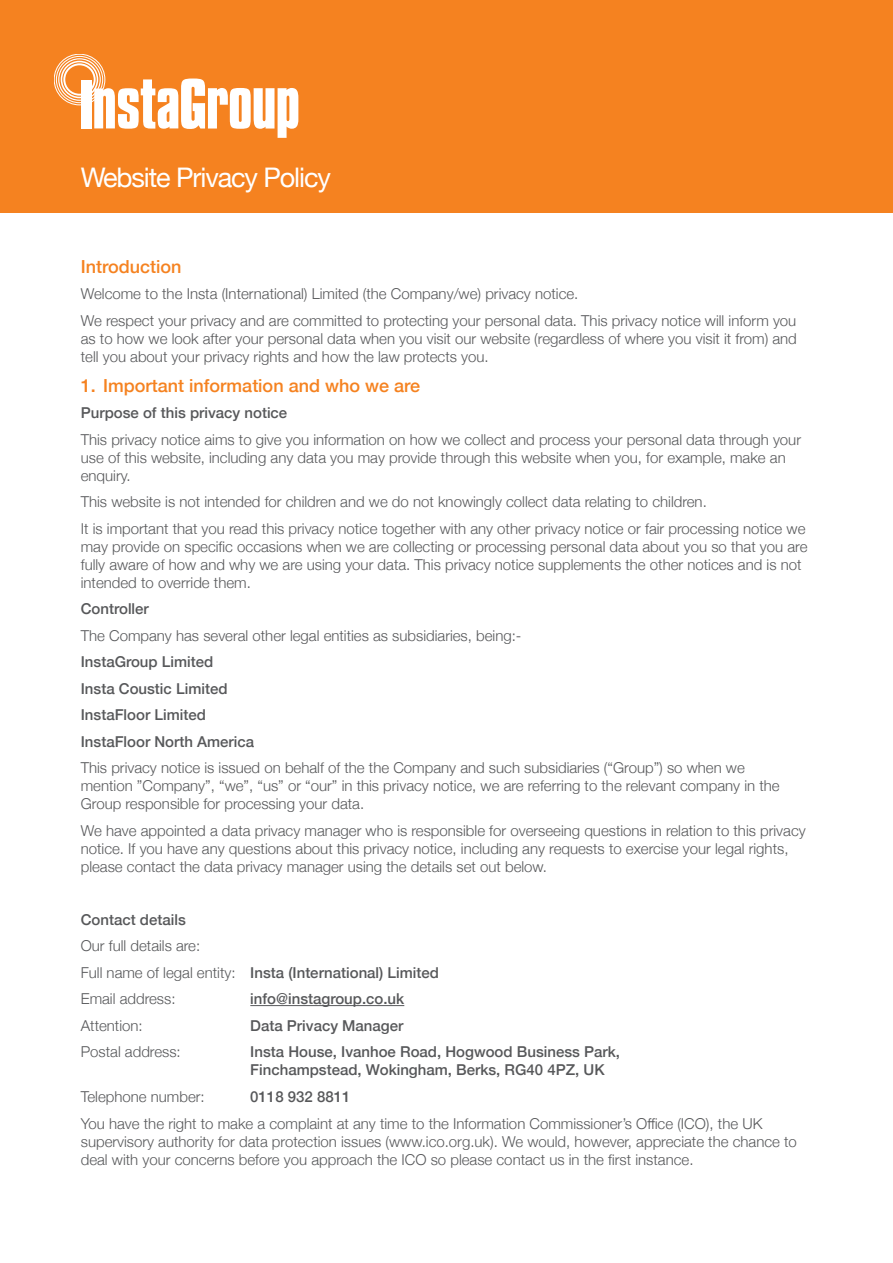
<style>
.page{position:relative;width:893px;height:1263px;background:#fff}
.page>*{position:absolute;margin:0;border:0;box-sizing:border-box;transform-origin:0 0}
.t1{font:27px "Helvetica Neue";letter-spacing:-.04em;color:#fff}
.t2{font:500 18px "Helvetica Neue";color:#f58220}
.t3{font:300 15px/18px "Helvetica Neue";color:#57585a}
.t4{font:500 15px/18px "Helvetica Neue";color:#57585a}
.s1{font-weight:300}
</style>
<div class="page">
<div style="left:0;top:0;width:893px;height:213px;background:#f58220"></div>
<hr style="left:250px;top:1005px;width:154px;height:1px;background:#57585a">
<div style="left:63px;top:63px;width:33px;height:33px;border:2px solid #fff;border-radius:50%"></div>
<div style="left:54px;top:54px;width:51px;height:51px;border:1px solid #fff;border-radius:50%"></div>
<div style="left:56px;top:56px;width:47px;height:47px;border:1px solid #fff;border-radius:50%"></div>
<div style="left:58px;top:58px;width:43px;height:43px;border:1px solid #fff;border-radius:50%"></div>
<div style="left:61px;top:61px;width:37px;height:37px;border:2px solid #fff;border-radius:50%"></div>
<div style="left:81px;top:80px;width:10px;height:48px;background:#fff"></div>
<svg style="left:94px;top:79px;width:204px;height:59px"></svg>
<p class="t1" style="left:81px;top:158px;width:252px">Website Privacy Policy</p>
<p class="t2" style="left:81px;top:252px;width:102px">Introduction</p>
<p class="t3" style="left:81px;top:284px;width:499px">Welcome to the Insta (International) Limited (the Company/we) privacy notice.</p>
<p class="t3" style="left:81px;top:310px;width:718px;text-align:justify">We respect your privacy and are committed to protecting your personal data. This privacy notice will inform you as to how we look after your personal data when you visit our website (regardless of where you visit it from) and tell you about your privacy rights and how the law protects you.</p>
<p class="t2" style="left:81px;top:371px;width:341px">1. Important information and who we are</p>
<p class="t4" style="left:81px;top:403px;width:208px">Purpose of this privacy notice</p>
<p class="t3" style="left:81px;top:429px;width:722px">This privacy notice aims to give you information on how we collect and process your personal data through your use of this website, including any data you may provide through this website when you, for example, make an enquiry.</p>
<p class="t3" style="left:81px;top:492px;width:628px">This website is not intended for children and we do not knowingly collect data relating to children.</p>
<p class="t3" style="left:81px;top:518px;width:728px">It is important that you read this privacy notice together with any other privacy notice or fair processing notice we may provide on specific occasions when we are collecting or processing personal data about you so that you are fully aware of how and why we are using your data. This privacy notice supplements the other notices and is not intended to override them.</p>
<p class="t4" style="left:81px;top:599px;width:70px">Controller</p>
<p class="t3" style="left:81px;top:625px;width:442px">The Company has several other legal entities as subsidiaries, being:-</p>
<p class="t4" style="left:81px;top:652px;width:134px">InstaGroup Limited</p>
<p class="t4" style="left:81px;top:678px;width:148px">Insta Coustic Limited</p>
<p class="t4" style="left:81px;top:705px;width:127px">InstaFloor Limited</p>
<p class="t4" style="left:81px;top:731px;width:175px">InstaFloor North America</p>
<p class="t3" style="left:81px;top:758px;width:700px">This privacy notice is issued on behalf of the the Company and such subsidiaries (“Group”) so when we mention ”Company”, “we”, “us” or “our” in this privacy notice, we are referring to the relevant company in the<br>Group responsible for processing your data.</p>
<p class="t3" style="left:81px;top:820px;width:726px">We have appointed a data privacy manager who is responsible for overseeing questions in relation to this privacy notice. If you have any questions about this privacy notice, including any requests to exercise your legal rights, please contact the data privacy manager using the details set out below.</p>
<p class="t4" style="left:81px;top:909px;width:107px">Contact details</p>
<p class="t3" style="left:81px;top:936px;width:121px">Our full details are:</p>
<p class="t4" style="left:81px;top:962px;width:360px"><span class="s1">Full name of legal entity:</span> Insta (International) Limited</p>
<p class="t3" style="left:81px;top:989px;width:96px">Email address:</p>
<p class="t4" style="left:250px;top:989px;width:156px">info@instagroup.co.uk</p>
<p class="t3" style="left:81px;top:1015px;width:63px">Attention:</p>
<p class="t4" style="left:250px;top:1015px;width:155px">Data Privacy Manager</p>
<p class="t3" style="left:81px;top:1042px;width:102px">Postal address:</p>
<p class="t4" style="left:250px;top:1042px;width:371px">Insta House, Ivanhoe Road, Hogwood Business Park,<br>Finchampstead, Wokingham, Berks, RG40 4PZ, UK</p>
<p class="t3" style="left:81px;top:1086px;width:125px">Telephone number:</p>
<p class="t4" style="left:250px;top:1086px;width:102px">0118 932 8811</p>
<p class="t3" style="left:81px;top:1113px;width:718px">You have the right to make a complaint at any time to the Information Commissioner’s Office (ICO), the UK supervisory authority for data protection issues (www.ico.org.uk). We would, however, appreciate the chance to deal with your concerns before you approach the ICO so please contact us in the first instance.</p>
</div>
